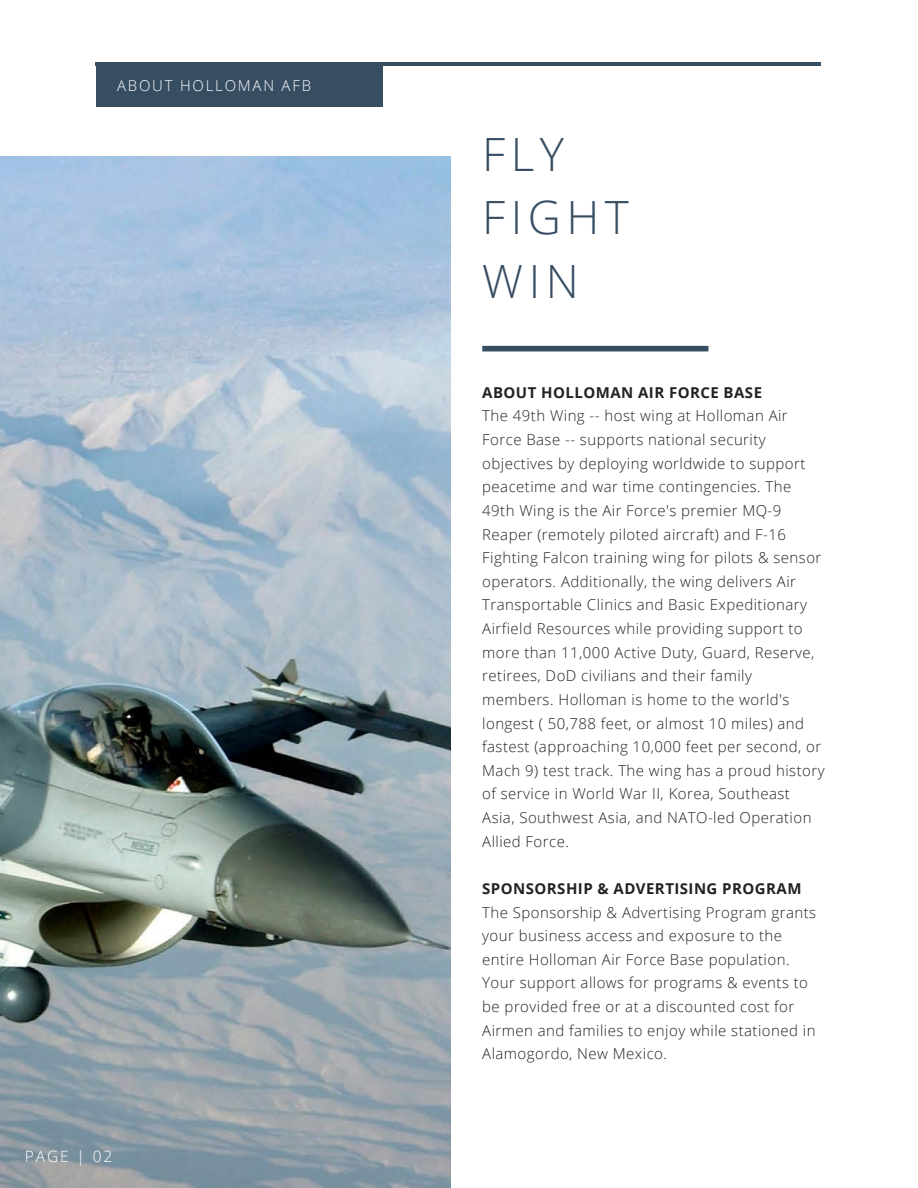
<style>
.page{position:relative;width:918px;height:1188px;background:#fff}
.page>*{position:absolute;margin:0;border:0;box-sizing:border-box;transform-origin:0 0}
.t1{font:300 45.9px/63.6px "Open Sans";letter-spacing:.12em;color:#364d62}
.t2{font:300 15.6px "Open Sans";letter-spacing:.12em;color:#fff}
.t3{font:300 15px/23.7px "Open Sans";letter-spacing:.03em;color:#222}
.t4{font:700 15px "Open Sans";letter-spacing:.03em;color:#222}
.t5{font:300 15px "Open Sans";letter-spacing:.12em;color:#fff}
</style>
<div class="page">
<hr style="left:96px;top:62px;width:725px;height:4px;background:#364d62">
<div style="left:96px;top:62px;width:287px;height:44px;background:#364d62"></div>
<img style="left:0;top:156px;width:451px;height:1032px">
<div style="left:482px;top:346px;width:226px;height:5px;background:#364d62"></div>
<p class="t5" style="left:117px;top:75px;width:195px">ABOUT HOLLOMAN AFB</p>
<p class="t2" style="left:25px;top:1146px;width:89px">PAGE | 02</p>
<h1 class="t1" style="left:482px;top:121px;width:148px">FLY<br>FIGHT<br>WIN</h1>
<p class="t4" style="left:482px;top:382px;width:281px">ABOUT HOLLOMAN AIR FORCE BASE</p>
<p class="t3" style="left:482px;top:404px;width:344px">The 49th Wing -- host wing at Holloman Air Force Base -- supports national security objectives by deploying worldwide to support peacetime and war time contingencies. The 49th Wing is the Air Force's premier MQ-9<br>Reaper (remotely piloted aircraft) and F-16<br>Fighting Falcon training wing for pilots &amp; sensor operators. Additionally, the wing delivers Air Transportable Clinics and Basic Expeditionary Airfield Resources while providing support to more than 11,000 Active Duty, Guard, Reserve, retirees, DoD civilians and their family members. Holloman is home to the world's longest ( 50,788 feet, or almost 10 miles) and fastest (approaching 10,000 feet per second, or Mach 9) test track. The wing has a proud history of service in World War II, Korea, Southeast Asia, Southwest Asia, and NATO-led Operation Allied Force.</p>
<p class="t4" style="left:482px;top:878px;width:321px">SPONSORSHIP &amp; ADVERTISING PROGRAM</p>
<p class="t3" style="left:482px;top:900px;width:335px">The Sponsorship &amp; Advertising Program grants your business access and exposure to the entire Holloman Air Force Base population.<br>Your support allows for programs &amp; events to be provided free or at a discounted cost for Airmen and families to enjoy while stationed in Alamogordo, New Mexico.</p>
</div>
